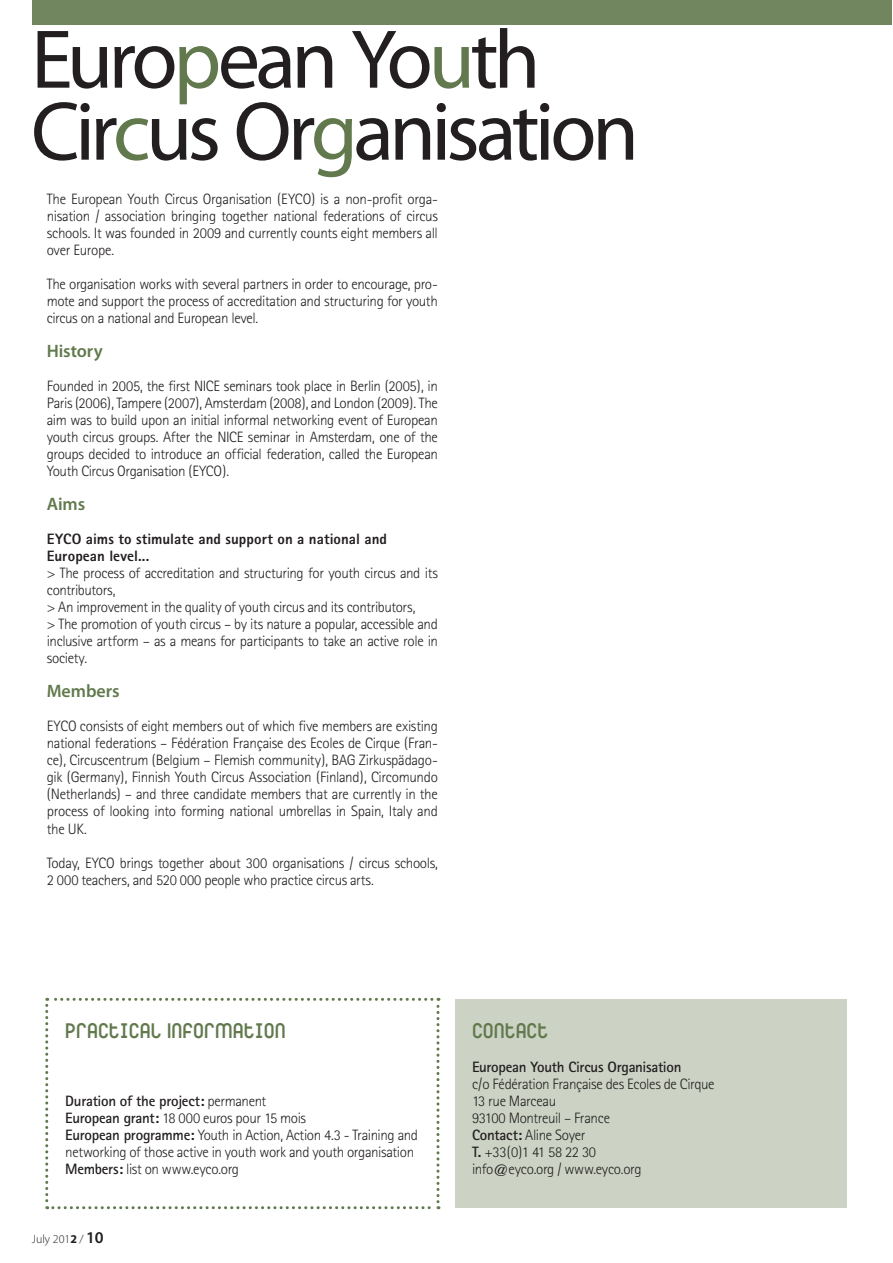
<style>
.page{position:relative;width:893px;height:1263px;background:#fff}
.page>*{position:absolute;margin:0;border:0;box-sizing:border-box;transform-origin:0 0}
.t1{font:84px/72px "Myriad Pro";letter-spacing:-.055em;color:#231f20}
.t2{font:700 semi-expanded 21px "Garaje 53 Unicase";color:#61794d}
.t3{font:600 18px "Myriad Pro";letter-spacing:-.005em;color:#61794d}
.t4{font:300 15px/17px "Rotis Sans Serif";letter-spacing:-.025em;color:#231f20;text-align:justify}
.t5{font:800 15px/17px "Rotis Sans Serif";letter-spacing:.005em;color:#231f20}
.t6{font:700 15px "Rotis Sans Serif";letter-spacing:-.02em;color:#231f20}
.t7{font:300 12px "Myriad Pro";color:#231f20}
.s1{color:#61794d}
.s2{font-weight:700}
.s3{font-weight:600;font-size:16.5px}
</style>
<div class="page">
<div style="left:33px;top:0;width:859px;height:25px;background:#71865f"></div>
<div style="left:455px;top:999px;width:391px;height:209px;background:#ccd3c4"></div>
<svg style="left:45px;top:998px;width:394px;height:211px"></svg>
<h1 class="t1" style="left:31px;top:22px;width:609px">Euro<span class="s1">p</span>ean Yo<span class="s1">u</span>th<br>Cir<span class="s1">c</span>us Or<span class="s1">g</span>anisation</h1>
<p class="t4" style="left:47px;top:191px;width:393px">The European Youth Circus Organisation (EYCO) is a non-profit orga&shy;nisation / association bringing together national federations of circus schools. It was founded in 2009 and currently counts eight members all over Europe.</p>
<p class="t4" style="left:47px;top:276px;width:393px">The organisation works with several partners in order to encourage, pro&shy;mote and support the process of accreditation and structuring for youth circus on a national and European level.</p>
<p class="t3" style="left:47px;top:340px;width:57px">History</p>
<p class="t4" style="left:47px;top:378px;width:393px">Founded in 2005, the first NICE seminars took place in Berlin (2005), in Paris (2006), Tampere (2007), Amsterdam (2008), and London (2009). The aim was to build upon an initial informal networking event of European youth circus groups. After the NICE seminar in Amsterdam, one of the groups decided to introduce an official federation, called the European Youth Circus Organisation (EYCO).</p>
<p class="t3" style="left:47px;top:493px;width:40px">Aims</p>
<p class="t5" style="left:47px;top:531px;width:342px">EYCO aims to stimulate and support on a national and<br>European level...</p>
<p class="t4" style="left:47px;top:565px;width:393px;text-align:left">&gt; The process of accreditation and structuring for youth circus and its contributors,<br>&gt; An improvement in the quality of youth circus and its contributors,<br>&gt; The promotion of youth circus – by its nature a popular, accessible and inclusive artform – as a means for participants to take an active role in society.</p>
<p class="t3" style="left:47px;top:680px;width:74px">Members</p>
<p class="t4" style="left:47px;top:718px;width:393px">EYCO consists of eight members out of which five members are existing national federations – Fédération Française des Ecoles de Cirque (Fran&shy;ce), Circuscentrum (Belgium – Flemish community), BAG Zirkuspädago&shy;gik (Germany), Finnish Youth Circus Association (Finland), Circomundo (Netherlands) – and three candidate members that are currently in the process of looking into forming national umbrellas in Spain, Italy and the UK.</p>
<p class="t4" style="left:47px;top:854px;width:393px">Today, EYCO brings together about 300 organisations / circus schools,<br>2 000 teachers, and 520 000 people who practice circus arts.</p>
<h2 class="t2" style="left:65px;top:1017px;width:222px">PRACTICAL INFORMATION</h2>
<p class="t4" style="left:65px;top:1092px;width:354px;text-align:left"><span class="s2">Duration of the project:</span> permanent<br><span class="s2">European grant:</span> 18 000 euros pour 15 mois<br><span class="s2">European programme:</span> Youth in Action, Action 4.3 - Training and networking of those active in youth work and youth organisation <span class="s2">Members:</span> list on www.eyco.org</p>
<p class="t7" style="left:32px;top:1232px;width:73px">July 201<span class="s2">2</span> / <span class="s3">10</span></p>
<h2 class="t2" style="left:472px;top:1017px;width:78px">CONTACT</h2>
<p class="t6" style="left:472px;top:1057px;width:211px">European Youth Circus Organisation</p>
<p class="t4" style="left:472px;top:1075px;width:244px;text-align:left">c/o Fédération Française des Ecoles de Cirque<br>13 rue Marceau<br>93100 Montreuil – France<br><span class="s2">Contact:</span> Aline Soyer<br><span class="s2">T.</span> +33(0)1 41 58 22 30<br>info@eyco.org / www.eyco.org</p>
</div>
